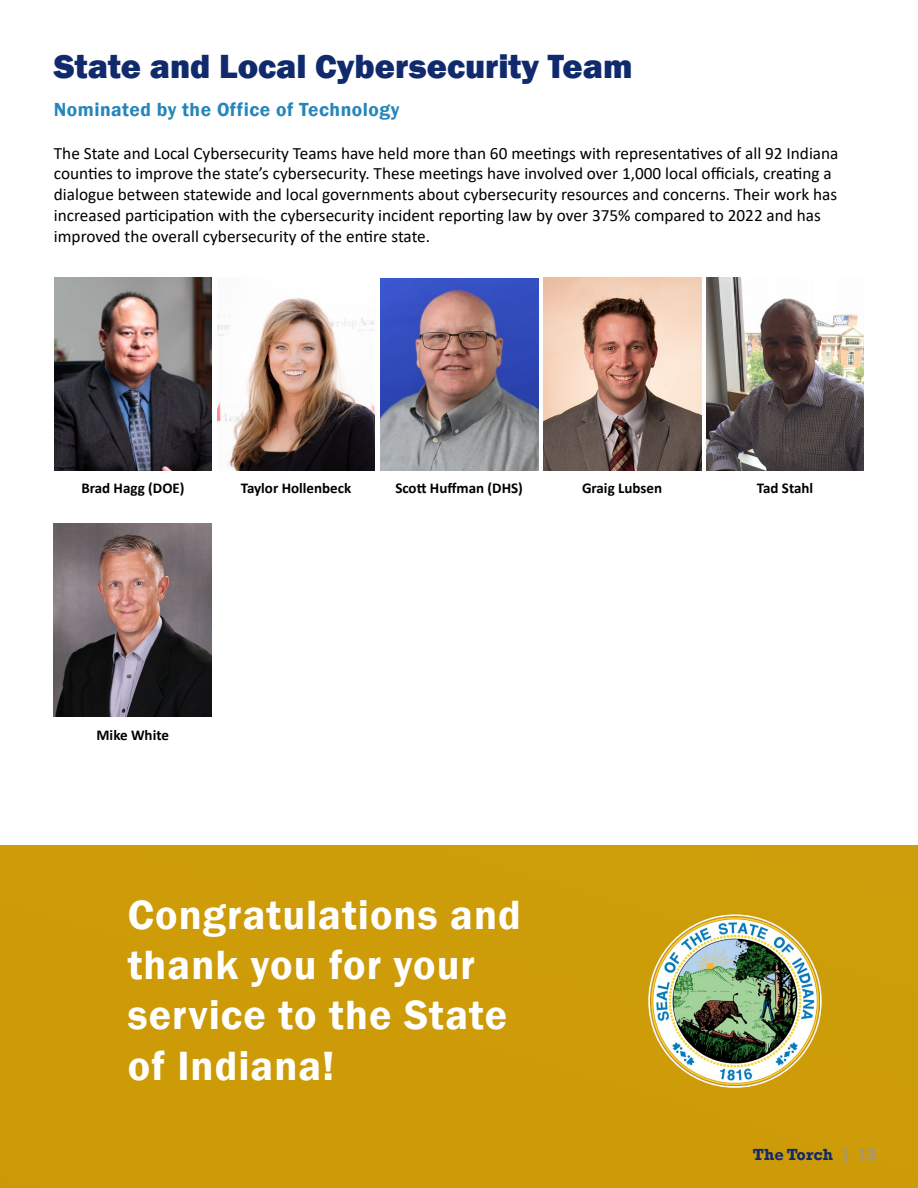
<style>
.page{position:relative;width:918px;height:1188px;background:#fff}
.page>*{position:absolute;margin:0;border:0;box-sizing:border-box;transform-origin:0 0}
.t1{font:600 42px/50.4px "Franklin Gothic";letter-spacing:.025em;color:#fff}
.t2{font:800 34.5px "Franklin Gothic";color:#112a6d}
.t3{font:600 19.5px "Franklin Gothic";letter-spacing:.025em;color:#2685bb}
.t4{font:17.25px/20.7px "Calibri";color:#000}
.t5{font:700 16.5px "Rockwell";color:#112a6d}
.t6{font:700 15px "Calibri";color:#000}
.s1{font-family:"Calibri";font-size:18px;color:#a2958a}
</style>
<div class="page">
<div style="left:0;top:845px;width:918px;height:343px;background:#cd9c08"></div>
<img style="left:217px;top:298px;width:158px;height:172px">
<img style="left:380px;top:278px;width:158px;height:192px">
<img style="left:543px;top:278px;width:158px;height:192px">
<img style="left:54px;top:524px;width:158px;height:193px">
<img style="left:54px;top:278px;width:158px;height:192px">
<img style="left:706px;top:278px;width:158px;height:192px">
<img style="left:651px;top:917px;width:168px;height:169px">
<h2 class="t2" style="left:54px;top:44px;width:580px">State and Local Cybersecurity Team</h2>
<p class="t3" style="left:54px;top:98px;width:347px">Nominated by the Office of Technology</p>
<p class="t4" style="left:54px;top:142px;width:786px">The State and Local Cybersecurity Teams have held more than 60 meetings with representatives of all 92 Indiana counties to improve the state’s cybersecurity. These meetings have involved over 1,000 local officials, creating a dialogue between statewide and local governments about cybersecurity resources and concerns. Their work has increased participation with the cybersecurity incident reporting law by over 375% compared to 2022 and has improved the overall cybersecurity of the entire state.</p>
<p class="t6" style="left:81px;top:478px;width:105px">Brad Hagg (DOE)</p>
<p class="t6" style="left:241px;top:478px;width:112px">Taylor Hollenbeck</p>
<p class="t6" style="left:395px;top:478px;width:129px">Scott Huffman (DHS)</p>
<p class="t6" style="left:582px;top:478px;width:82px">Graig Lubsen</p>
<p class="t6" style="left:757px;top:478px;width:58px">Tad Stahl</p>
<p class="t6" style="left:97px;top:724px;width:74px">Mike White</p>
<h1 class="t1" style="left:128px;top:890px;width:394px">Congratulations and thank you for your service to the State of Indiana!</h1>
<p class="t5" style="left:753px;top:1144px;width:125px">The Torch <span class="s1">| 13</span></p>
</div>
